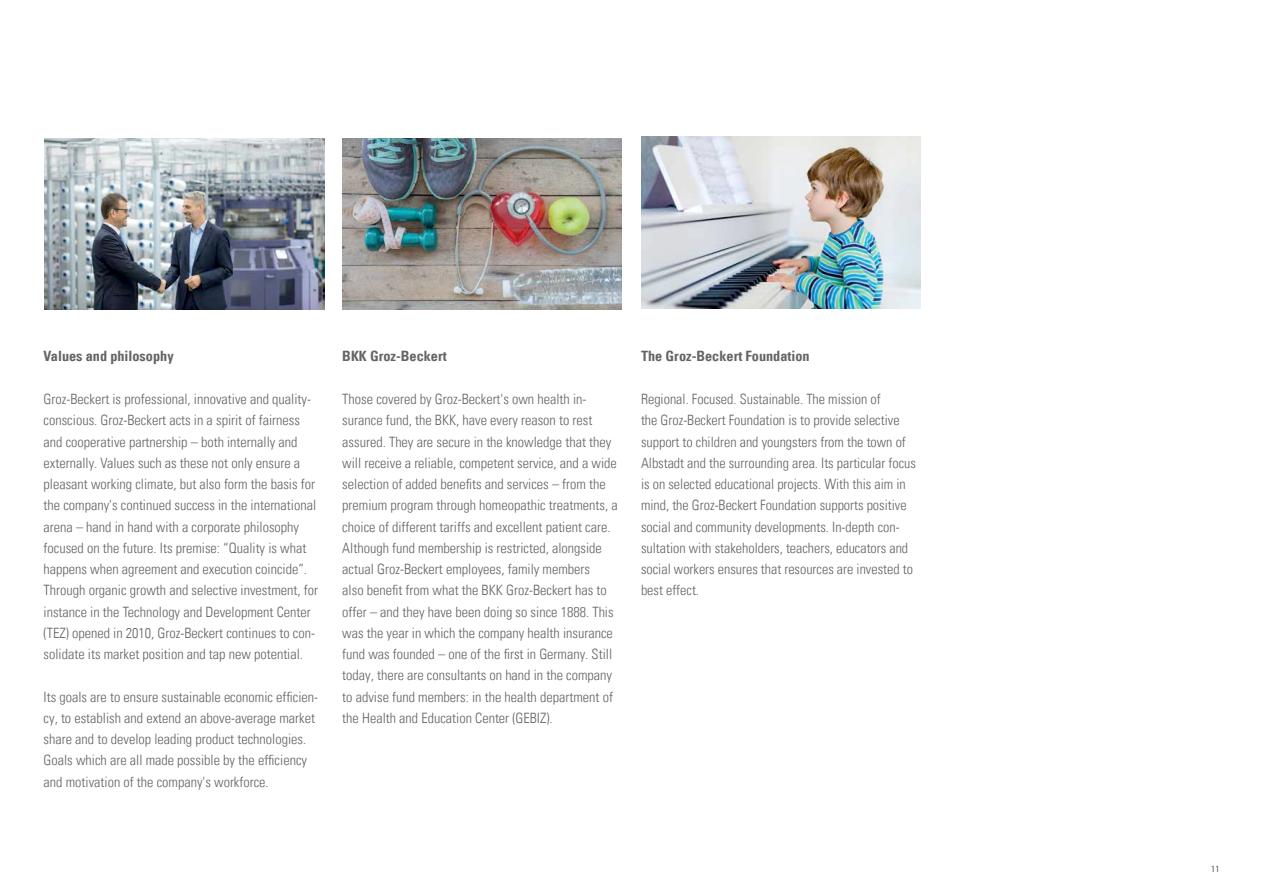
<style>
.page{position:relative;width:1263px;height:893px;background:#fff}
.page>*{position:absolute;margin:0;border:0;box-sizing:border-box;transform-origin:0 0}
.t1{font:14.25px/21.3px "Univers Com 47 Light Cond";color:#636466}
.t2{font:14.25px "Univers Com 67 Bold Cond";color:#636466}
.t3{font:condensed 9px "Univers Com 57";color:#636466}
</style>
<div class="page">
<img style="left:342px;top:138px;width:280px;height:172px">
<img style="left:641px;top:137px;width:280px;height:171px">
<img style="left:45px;top:138px;width:279px;height:172px">
<p class="t2" style="left:44px;top:348px;width:132px">Values and philosophy</p>
<p class="t1" style="left:44px;top:388px;width:276px">Groz-Beckert is professional, innovative and quality&shy;conscious. Groz-Beckert acts in a spirit of fairness and cooperative partnership – both internally and externally. Values such as these not only ensure a pleasant working climate, but also form the basis for the company's continued success in the international arena – hand in hand with a corporate philosophy focused on the future. Its premise: “Quality is what happens when agreement and execution coincide”.<br>Through organic growth and selective investment, for instance in the Technology and Development Center (TEZ) opened in 2010, Groz-Beckert continues to con&shy;solidate its market position and tap new potential.</p>
<p class="t1" style="left:44px;top:686px;width:276px">Its goals are to ensure sustainable economic efficien&shy;cy, to establish and extend an above-average market share and to develop leading product technologies.<br>Goals which are all made possible by the efficiency and motivation of the company's workforce.</p>
<p class="t2" style="left:342px;top:348px;width:106px">BKK Groz-Beckert</p>
<p class="t1" style="left:342px;top:388px;width:277px">Those covered by Groz-Beckert's own health in&shy;surance fund, the BKK, have every reason to rest assured. They are secure in the knowledge that they will receive a reliable, competent service, and a wide selection of added benefits and services – from the premium program through homeopathic treatments, a choice of different tariffs and excellent patient care.<br>Although fund membership is restricted, alongside actual Groz-Beckert employees, family members<br>also benefit from what the BKK Groz-Beckert has to offer – and they have been doing so since 1888. This was the year in which the company health insurance fund was founded – one of the first in Germany. Still today, there are consultants on hand in the company to advise fund members: in the health department of the Health and Education Center (GEBIZ).</p>
<p class="t2" style="left:641px;top:348px;width:170px">The Groz-Beckert Foundation</p>
<p class="t1" style="left:641px;top:388px;width:276px">Regional. Focused. Sustainable. The mission of<br>the Groz-Beckert Foundation is to provide selective support to children and youngsters from the town of Albstadt and the surrounding area. Its particular focus is on selected educational projects. With this aim in mind, the Groz-Beckert Foundation supports positive social and community developments. In-depth con&shy;sultation with stakeholders, teachers, educators and social workers ensures that resources are invested to best effect.</p>
<p class="t3" style="left:1211px;top:863px;width:10px">11</p>
</div>
